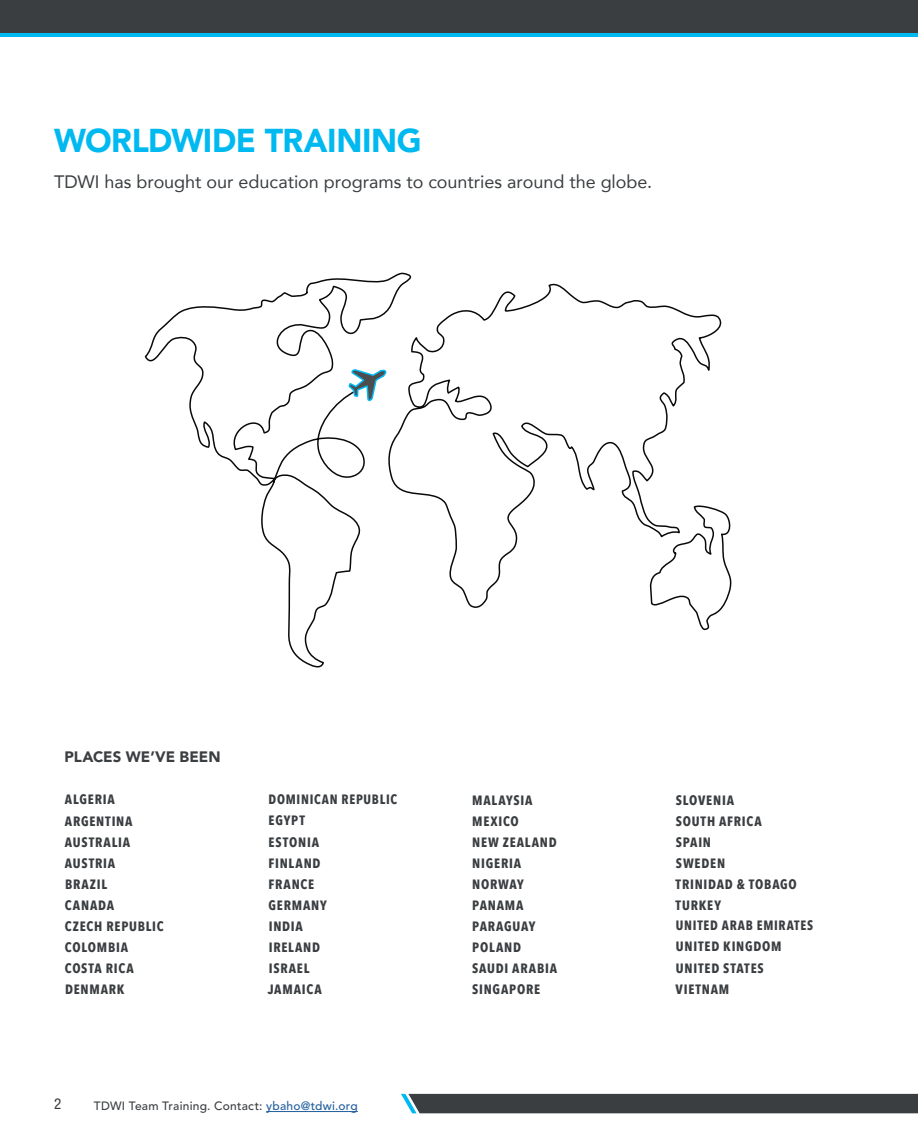
<style>
.page{position:relative;width:918px;height:1134px;background:#fff}
.page>*{position:absolute;margin:0;border:0;box-sizing:border-box;transform-origin:0 0}
.t1{font:900 33px "Avenir";letter-spacing:-.015em;color:#00b9f1}
.t2{font:18px "Avenir";color:#3a3e41}
.t3{font:900 15px "Avenir LT Std";letter-spacing:.005em;color:#3a3e41}
.t4{font:condensed 15px "Helvetica Neue LT Std";color:#3a3e41}
.t5{font:700 13.5px/21px "Avenir Next Condensed";letter-spacing:.06em;color:#3a3e41}
.t6{font:500 12px "Avenir LT Std";letter-spacing:.02em;color:#3a3e41}
.s1{color:#215e9e}
</style>
<div class="page">
<div style="left:401px;top:1094px;width:517px;height:19px;background:#3a3e41"></div>
<hr style="left:0;top:32px;width:918px;height:4px;background:#00b9f1">
<div style="left:0;top:0;width:918px;height:33px;background:#3a3e41"></div>
<hr style="left:266px;top:1111px;width:92px;height:1px;background:#215e9e">
<svg style="left:144px;top:273px;width:588px;height:395px"></svg>
<svg style="left:348px;top:344px;width:40px;height:99px"></svg>
<h1 class="t1" style="left:54px;top:112px;width:369px">WORLDWIDE TRAINING</h1>
<h2 class="t2" style="left:54px;top:168px;width:600px">TDWI has brought our education programs to countries around the globe.</h2>
<p class="t3" style="left:64px;top:747px;width:158px">PLACES WE’VE BEEN</p>
<p class="t5" style="left:65px;top:789px;width:100px">ALGERIA<br>ARGENTINA<br>AUSTRALIA<br>AUSTRIA<br>BRAZIL<br>CANADA<br>CZECH REPUBLIC<br>COLOMBIA<br>COSTA RICA<br>DENMARK</p>
<p class="t5" style="left:268px;top:789px;width:131px">DOMINICAN REPUBLIC<br>EGYPT<br>ESTONIA<br>FINLAND<br>FRANCE<br>GERMANY<br>INDIA<br>IRELAND<br>ISRAEL<br>JAMAICA</p>
<p class="t5" style="left:472px;top:789px;width:86px">MALAYSIA<br>MEXICO<br>NEW ZEALAND<br>NIGERIA<br>NORWAY<br>PANAMA<br>PARAGUAY<br>POLAND<br>SAUDI ARABIA<br>SINGAPORE</p>
<p class="t5" style="left:676px;top:789px;width:139px">SLOVENIA<br>SOUTH AFRICA<br>SPAIN<br>SWEDEN<br>TRINIDAD &amp; TOBAGO<br>TURKEY<br>UNITED ARAB EMIRATES<br>UNITED KINGDOM<br>UNITED STATES<br>VIETNAM</p>
<p class="t4" style="left:54px;top:1095px;width:9px">2</p>
<p class="t6" style="left:94px;top:1099px;width:265px">TDWI Team Training. Contact: <span class="s1">ybaho@tdwi.org</span></p>
</div>
